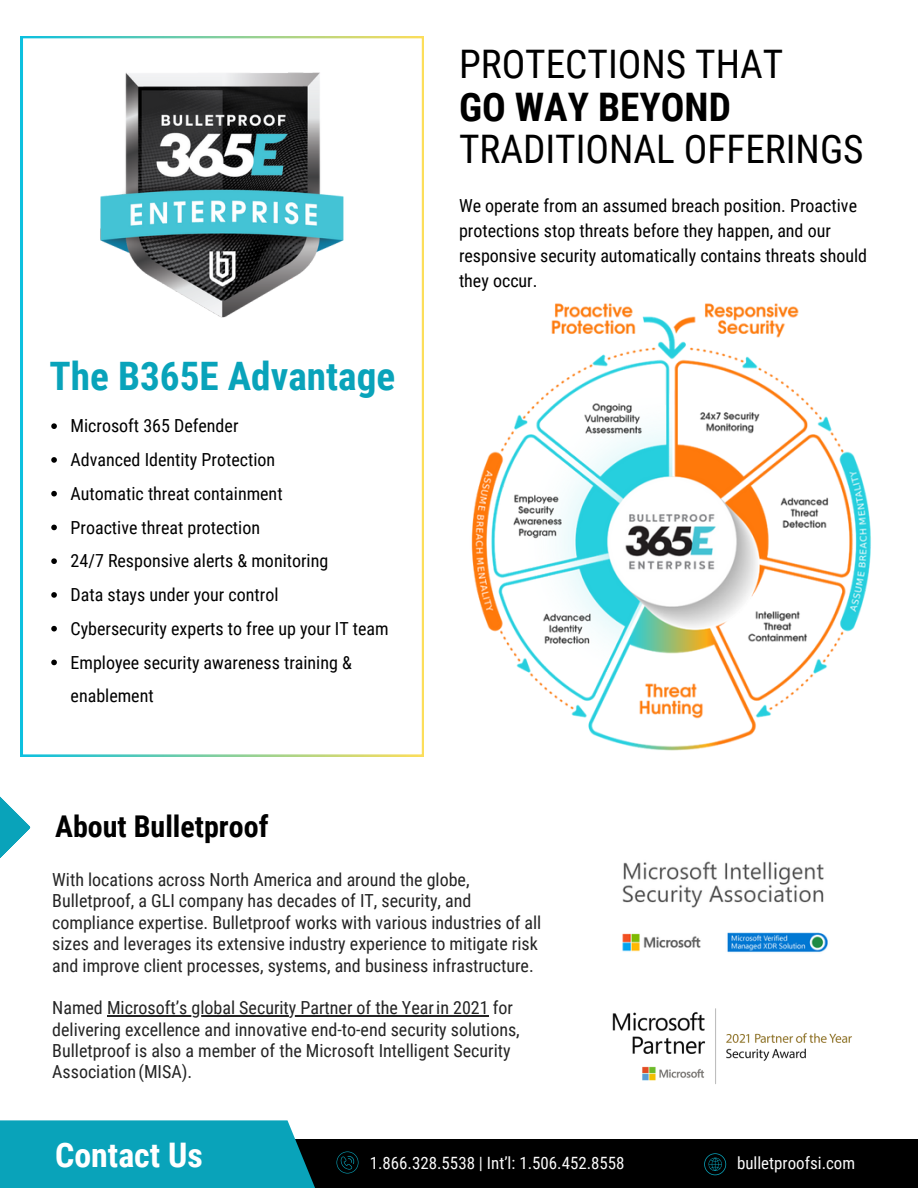
<style>
.page{position:relative;width:918px;height:1188px;background:#fff}
.page>*{position:absolute;margin:0;border:0;box-sizing:border-box;transform-origin:0 0}
.t1{font:39.3px/42.8px "Roboto Condensed";color:#000}
.t2{font:700 39.3px "Roboto Condensed";color:#09a3ba}
.t3{font:700 33.9px "Roboto Condensed";color:#fff}
.t4{font:700 30px "Roboto Condensed";color:#000}
.t5{font:18px/21.3px "Roboto Condensed";color:#242424}
.t6{font:18px/24.8px "Roboto Condensed";color:#000}
.t7{font:16.95px "Roboto Condensed";color:#fafafa}
.s1{font-weight:700}
</style>
<div class="page">
<svg style="left:21px;top:36px;width:403px;height:721px"></svg>
<img style="left:31px;top:36px;width:383px;height:311px">
<img style="left:471px;top:303px;width:400px;height:448px">
<svg style="left:0;top:715px;width:31px;height:143px"></svg>
<img style="left:612px;top:1008px;width:240px;height:76px">
<hr style="left:107px;top:1015px;width:382px;height:2px;background:#242424">
<svg style="left:51px;top:423px;width:6px;height:6px"></svg>
<svg style="left:51px;top:457px;width:6px;height:6px"></svg>
<svg style="left:51px;top:491px;width:6px;height:5px"></svg>
<svg style="left:51px;top:525px;width:6px;height:5px"></svg>
<svg style="left:51px;top:558px;width:6px;height:6px"></svg>
<svg style="left:51px;top:592px;width:6px;height:6px"></svg>
<svg style="left:51px;top:626px;width:6px;height:5px"></svg>
<svg style="left:51px;top:660px;width:6px;height:5px"></svg>
<div style="left:234px;top:1140px;width:684px;height:48px;background:#000"></div>
<svg style="left:0;top:1120px;width:441px;height:68px;fill:#09a3ba"></svg>
<svg style="left:704px;top:1153px;width:22px;height:22px"></svg>
<svg style="left:337px;top:1152px;width:22px;height:22px"></svg>
<img style="left:622px;top:861px;width:206px;height:92px">
<p class="t1" style="left:459px;top:43px;width:406px">PROTECTIONS THAT<br><span class="s1">GO WAY BEYOND<br></span>TRADITIONAL OFFERINGS</p>
<p class="t2" style="left:50px;top:353px;width:347px">The B365E Advantage</p>
<p class="t6" style="left:71px;top:414px;width:169px">Microsoft 365 Defender</p>
<h1 class="t6" style="left:71px;top:448px;width:206px">Advanced Identity Protection</h1>
<p class="t6" style="left:71px;top:481px;width:214px">Automatic threat containment</p>
<p class="t6" style="left:71px;top:515px;width:191px">Proactive threat protection</p>
<p class="t6" style="left:71px;top:549px;width:259px">24/7 Responsive alerts &amp; monitoring</p>
<h4 class="t6" style="left:71px;top:583px;width:209px">Data stays under your control</h4>
<p class="t6" style="left:71px;top:616px;width:320px">Cybersecurity experts to free up your IT team</p>
<p class="t6" style="left:71px;top:646px;width:283px;line-height:33.8px">Employee security awareness training &amp; enablement</p>
<p class="t4" style="left:55px;top:809px;width:215px">About Bulletproof</p>
<p class="t6" style="left:459px;top:194px;width:410px">We operate from an assumed breach position. Proactive protections stop threats before they happen, and our responsive security automatically contains threats should they occur.</p>
<p class="t5" style="left:52px;top:869px;width:491px">With locations across North America and around the globe, Bulletproof, a GLI company has decades of IT, security, and compliance expertise. Bulletproof works with various industries of all sizes and leverages its extensive industry experience to mitigate risk and improve client processes, systems, and business infrastructure.</p>
<p class="t5" style="left:52px;top:997px;width:462px">Named Microsoft’s global Security Partner of the Yearin 2021 for</p>
<p class="t5" style="left:52px;top:1019px;width:469px">delivering excellence and innovative end-to-end security solutions,<br>Bulletproof is also a member of the Microsoft Intelligent Security<br>Association(MISA).</p>
<p class="t3" style="left:55px;top:1135px;width:149px">Contact Us</p>
<h3 class="t7" style="left:370px;top:1153px;width:256px">1.866.328.5538 | Int’l: 1.506.452.8558</h3>
<p class="t7" style="left:737px;top:1153px;width:120px">bulletproofsi.com</p>
</div>
